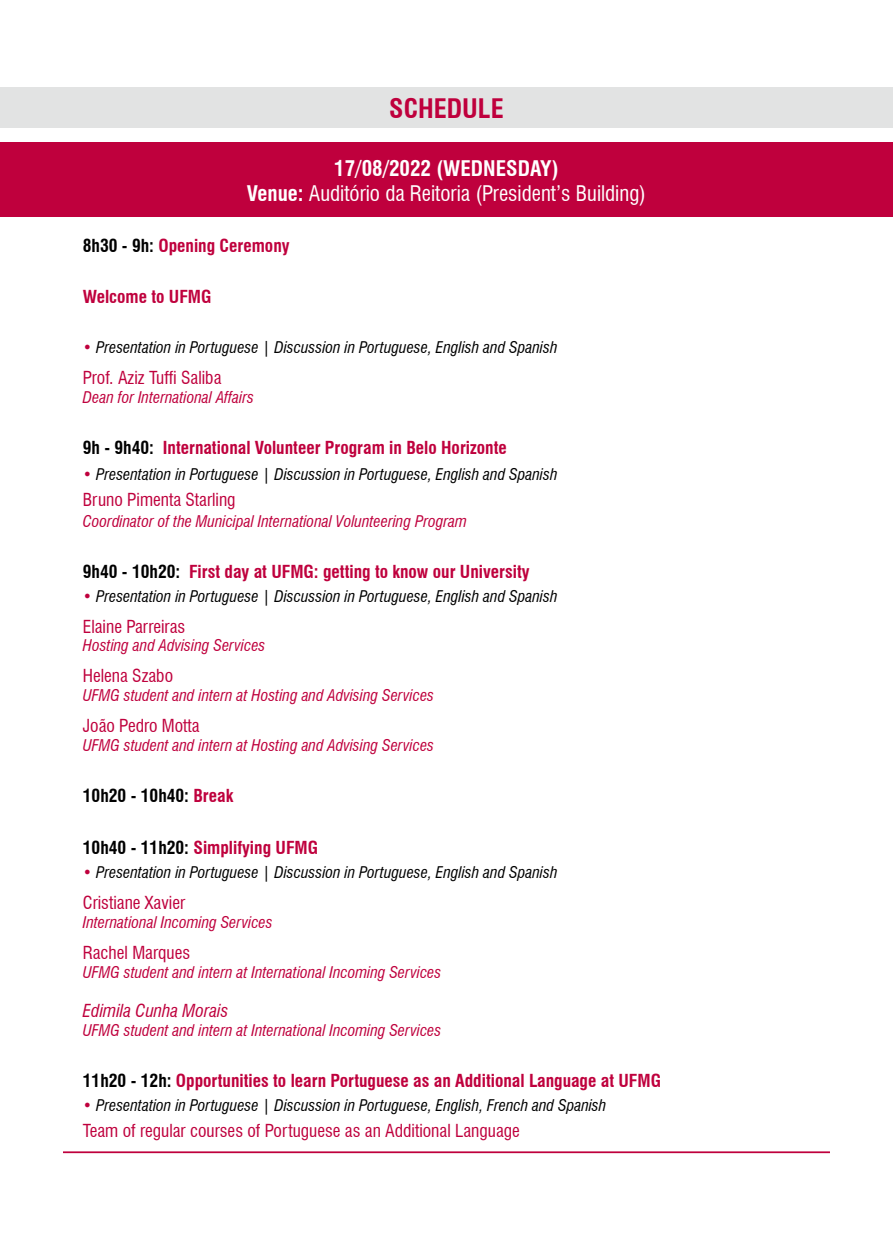
<style>
.page{position:relative;width:893px;height:1241px;background:#fff}
.page>*{position:absolute;margin:0;border:0;box-sizing:border-box;transform-origin:0 0}
.t1{font:700 condensed 26.25px "Swiss 721 BT";color:#bf003d}
.t2{font:condensed 21px/25.2px "Swiss 721 BT";color:#fff;text-align:center}
.t3{font:700 condensed 17.5px "Swiss 721 BT";color:#bf003d}
.t4{font:condensed 17.5px "Swiss 721 BT";color:#bf003d}
.t5{font:italic condensed 17.5px "Swiss 721 BT";color:#bf003d}
.t6{font:700 condensed 17.5px "Swiss 721 BT";color:#000}
.t7{font:italic condensed 15.75px "Swiss 721 BT";color:#000}
.t8{font:italic condensed 15.75px "Swiss 721 BT";color:#bf003d}
.s1{font-weight:700}
.s2{color:#000}
.s3{color:#bf003d}
</style>
<div class="page">
<div style="left:0;top:142px;width:893px;height:75px;background:#bf003d"></div>
<div style="left:0;top:88px;width:893px;height:40px;background:#e2e3e3"></div>
<hr style="left:63px;top:1151px;width:767px;height:1px;background:#bf003d">
<h1 class="t1" style="left:389px;top:93px;width:116px">SCHEDULE</h1>
<h2 class="t2" style="left:247px;top:156px;width:401px"><span class="s1">17/08/2022 (WEDNESDAY)<br>Venue:</span> Auditório da Reitoria (President’s Building)</h2>
<p class="t3" style="left:83px;top:235px;width:208px"><span class="s2">8h30 - 9h:</span> Opening Ceremony</p>
<p class="t3" style="left:83px;top:285px;width:130px">Welcome to UFMG</p>
<p class="t7" style="left:83px;top:338px;width:476px"><span class="s3">•</span> Presentation in Portuguese | Discussion in Portuguese, English and Spanish</p>
<p class="t4" style="left:83px;top:367px;width:140px">Prof. Aziz Tuffi Saliba</p>
<p class="t8" style="left:83px;top:388px;width:173px">Dean for International Affairs</p>
<p class="t3" style="left:83px;top:437px;width:425px"><span class="s2">9h - 9h40:</span> International Volunteer Program in Belo Horizonte</p>
<p class="t7" style="left:83px;top:464px;width:476px"><span class="s3">•</span> Presentation in Portuguese | Discussion in Portuguese, English and Spanish</p>
<p class="t4" style="left:83px;top:489px;width:154px">Bruno Pimenta Starling</p>
<p class="t8" style="left:83px;top:511px;width:386px">Coordinator of the Municipal International Volunteering Program</p>
<p class="t3" style="left:83px;top:560px;width:448px"><span class="s2">9h40 - 10h20:</span> First day at UFMG: getting to know our University</p>
<p class="t7" style="left:83px;top:586px;width:476px"><span class="s3">•</span> Presentation in Portuguese | Discussion in Portuguese, English and Spanish</p>
<p class="t4" style="left:83px;top:615px;width:104px">Elaine Parreiras</p>
<p class="t8" style="left:83px;top:636px;width:184px">Hosting and Advising Services</p>
<p class="t4" style="left:83px;top:665px;width:92px">Helena Szabo</p>
<p class="t8" style="left:83px;top:686px;width:353px">UFMG student and intern at Hosting and Advising Services</p>
<p class="t4" style="left:83px;top:715px;width:118px">João Pedro Motta</p>
<p class="t8" style="left:83px;top:735px;width:353px">UFMG student and intern at Hosting and Advising Services</p>
<p class="t6" style="left:83px;top:785px;width:152px">10h20 - 10h40: <span class="s3">Break</span></p>
<p class="t3" style="left:83px;top:836px;width:237px"><span class="s2">10h40 - 11h20:</span> Simplifying UFMG</p>
<p class="t7" style="left:83px;top:862px;width:476px"><span class="s3">•</span> Presentation in Portuguese | Discussion in Portuguese, English and Spanish</p>
<p class="t4" style="left:83px;top:891px;width:104px">Cristiane Xavier</p>
<p class="t8" style="left:83px;top:912px;width:191px">International Incoming Services</p>
<p class="t4" style="left:83px;top:941px;width:109px">Rachel Marques</p>
<p class="t8" style="left:83px;top:962px;width:360px">UFMG student and intern at International Incoming Services</p>
<p class="t5" style="left:83px;top:1000px;width:147px">Edimila Cunha Morais</p>
<p class="t8" style="left:83px;top:1020px;width:360px">UFMG student and intern at International Incoming Services</p>
<p class="t3" style="left:83px;top:1070px;width:580px"><span class="s2">11h20 - 12h:</span> Opportunities to learn Portuguese as an Additional Language at UFMG</p>
<p class="t7" style="left:83px;top:1095px;width:525px"><span class="s3">•</span> Presentation in Portuguese | Discussion in Portuguese, English, French and Spanish</p>
<p class="t4" style="left:83px;top:1119px;width:438px">Team of regular courses of Portuguese as an Additional Language</p>
</div>
